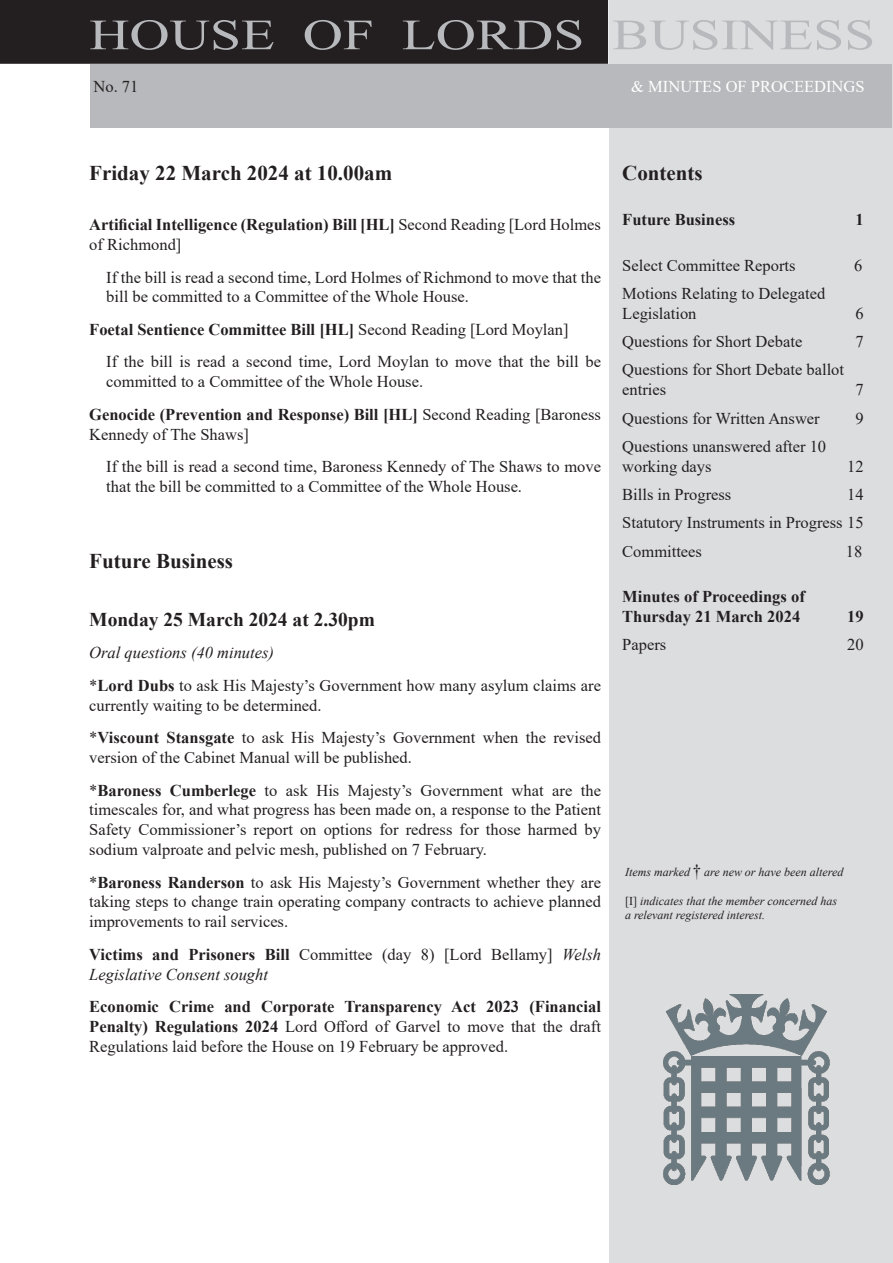
<style>
.page{position:relative;width:893px;height:1263px;background:#fff}
.page>*{position:absolute;margin:0;border:0;box-sizing:border-box;transform-origin:0 0}
.t1{font:43.2px "Times New Roman";color:#b8b9bc;scale:1.29 1}
.OPDate{font:700 21px "Times New Roman";color:#231f20}
.ContentsHeadingBoldR{font:700 21px "Times New Roman";color:#231f20}
.FBDate{font:700 19.5px "Times New Roman";color:#231f20}
.OrderPaperEntryDispl{font:16.5px/19.8px "Times New Roman";color:#231f20}
.OrderPaperEntryDispl-2{font:700 16.5px/19.8px "Times New Roman";color:#231f20}
.OrderPaperEntryDispl-3{font:italic 16.5px/19.8px "Times New Roman";color:#231f20}
.t2{font:16.5px "Times New Roman";color:#fff}
.t3{font:italic 12px/14.4px "Times New Roman";color:#231f20}
.s1{font-weight:400}
.s2{font-weight:700}
.s3{font-weight:700;font-style:normal}
.s4{font-style:normal}
.s5{font-style:normal;font-size:16.5px}
</style>
<div class="page">
<div style="left:1px;top:1px;width:606px;height:62px;background:#231f20"></div>
<div style="left:0;top:0;width:608px;height:64px;border:2px solid #231f20"></div>
<div style="left:609px;top:1px;width:283px;height:1262px;background:#dcdddf"></div>
<div style="left:90px;top:65px;width:801px;height:63px;background:#b8b9bc"></div>
<img style="left:664px;top:994px;width:166px;height:190px">
<h1 class="t1" style="left:89px;top:4px;width:611px">HOUSE OF LORDS BUSINESS</h1>
<p class="OrderPaperEntryDispl" style="left:94px;top:76px;width:46px">No. 71</p>
<p class="t2" style="left:631px;top:75px;width:235px">&amp; MINUTES OF PROCEEDINGS</p>
<p class="OPDate" style="left:89px;top:158px;width:304px">Friday 22 March 2024 at 10.00am</p>
<p class="OrderPaperEntryDispl-2" style="left:89px;top:214px;width:513px">Artificial Intelligence (Regulation) Bill [HL] <span class="s1">Second Reading [Lord Holmes of Richmond]</span></p>
<p class="OrderPaperEntryDispl" style="left:106px;top:267px;width:496px">If the bill is read a second time, Lord Holmes of Richmond to move that the bill be committed to a Committee of the Whole House.</p>
<p class="OrderPaperEntryDispl-2" style="left:89px;top:319px;width:481px">Foetal Sentience Committee Bill [HL] <span class="s1">Second Reading [Lord Moylan]</span></p>
<p class="OrderPaperEntryDispl" style="left:106px;top:351px;width:496px">If the bill is read a second time, Lord Moylan to move that the bill be committed to a Committee of the Whole House.</p>
<p class="OrderPaperEntryDispl" style="left:89px;top:404px;width:513px"><span class="s2">Genocide (Prevention and Response) Bill [HL]</span> Second Reading [Baroness<br>Kennedy of The Shaws]</p>
<p class="OrderPaperEntryDispl" style="left:106px;top:456px;width:496px">If the bill is read a second time, Baroness Kennedy of The Shaws to move that the bill be committed to a Committee of the Whole House.</p>
<p class="ContentsHeadingBoldR" style="left:89px;top:546px;width:145px">Future Business</p>
<p class="FBDate" style="left:89px;top:605px;width:287px">Monday 25 March 2024 at 2.30pm</p>
<p class="OrderPaperEntryDispl-3" style="left:89px;top:642px;width:186px">Oral questions (40 minutes)</p>
<p class="OrderPaperEntryDispl" style="left:89px;top:675px;width:513px">*<span class="s2">Lord Dubs</span> to ask His Majesty’s Government how many asylum claims are currently waiting to be determined.</p>
<p class="OrderPaperEntryDispl" style="left:89px;top:727px;width:513px">*<span class="s2">Viscount Stansgate</span> to ask His Majesty’s Government when the revised version of the Cabinet Manual will be published.</p>
<p class="OrderPaperEntryDispl" style="left:89px;top:780px;width:513px;text-align:justify">*<span class="s2">Baroness Cumberlege</span> to ask His Majesty’s Government what are the timescales for, and what progress has been made on, a response to the Patient Safety Commissioner’s report on options for redress for those harmed by sodium valproate and pelvic mesh, published on 7 February.</p>
<p class="OrderPaperEntryDispl" style="left:89px;top:872px;width:513px;text-align:justify">*<span class="s2">Baroness Randerson</span> to ask His Majesty’s Government whether they are taking steps to change train operating company contracts to achieve planned improvements to rail services.</p>
<p class="OrderPaperEntryDispl-3" style="left:89px;top:944px;width:513px"><span class="s3">Victims and Prisoners Bill</span> <span class="s4">Committee (day 8) [Lord Bellamy]</span> Welsh<br>Legislative Consent sought</p>
<p class="OrderPaperEntryDispl" style="left:89px;top:996px;width:513px;text-align:justify"><span class="s2">Economic Crime and Corporate Transparency Act 2023 (Financial Penalty) Regulations 2024</span> Lord Offord of Garvel to move that the draft Regulations laid before the House on 19 February be approved.</p>
<p class="OPDate" style="left:622px;top:158px;width:82px">Contents</p>
<p class="OrderPaperEntryDispl-2" style="left:622px;top:209px;width:114px">Future Business</p>
<p class="OrderPaperEntryDispl-2" style="left:855px;top:209px;width:10px">1</p>
<p class="OrderPaperEntryDispl" style="left:622px;top:255px;width:175px">Select Committee Reports</p>
<p class="OrderPaperEntryDispl" style="left:854px;top:255px;width:10px">6</p>
<p class="OrderPaperEntryDispl" style="left:622px;top:283px;width:205px">Motions Relating to Delegated<br>Legislation</p>
<p class="OrderPaperEntryDispl" style="left:855px;top:303px;width:10px">6</p>
<p class="OrderPaperEntryDispl" style="left:622px;top:331px;width:182px">Questions for Short Debate</p>
<p class="OrderPaperEntryDispl" style="left:855px;top:331px;width:10px">7</p>
<p class="OrderPaperEntryDispl" style="left:622px;top:359px;width:223px">Questions for Short Debate ballot entries</p>
<p class="OrderPaperEntryDispl" style="left:855px;top:379px;width:10px">7</p>
<p class="OrderPaperEntryDispl" style="left:622px;top:408px;width:199px">Questions for Written Answer</p>
<p class="OrderPaperEntryDispl" style="left:855px;top:408px;width:10px">9</p>
<p class="OrderPaperEntryDispl" style="left:622px;top:436px;width:205px">Questions unanswered after 10 working days</p>
<p class="OrderPaperEntryDispl" style="left:847px;top:456px;width:18px">12</p>
<p class="OrderPaperEntryDispl" style="left:622px;top:484px;width:111px">Bills in Progress</p>
<p class="OrderPaperEntryDispl" style="left:847px;top:484px;width:18px">14</p>
<p class="OrderPaperEntryDispl" style="left:622px;top:512px;width:243px">Statutory Instruments in Progress 15</p>
<p class="OrderPaperEntryDispl" style="left:622px;top:541px;width:81px">Committees</p>
<p class="OrderPaperEntryDispl" style="left:846px;top:541px;width:18px">18</p>
<p class="OrderPaperEntryDispl-2" style="left:622px;top:586px;width:184px">Minutes of Proceedings of<br>Thursday 21 March 2024</p>
<p class="OrderPaperEntryDispl-2" style="left:847px;top:606px;width:18px">19</p>
<p class="OrderPaperEntryDispl" style="left:622px;top:634px;width:45px">Papers</p>
<p class="OrderPaperEntryDispl" style="left:847px;top:634px;width:18px">20</p>
<p class="t3" style="left:625px;top:864px;width:220px">Items marked <span class="s5">†</span> are new or have been altered</p>
<p class="t3" style="left:625px;top:893px;width:213px"><span class="s4">[I]</span> indicates that the member concerned has a relevant registered interest.</p>
</div>
